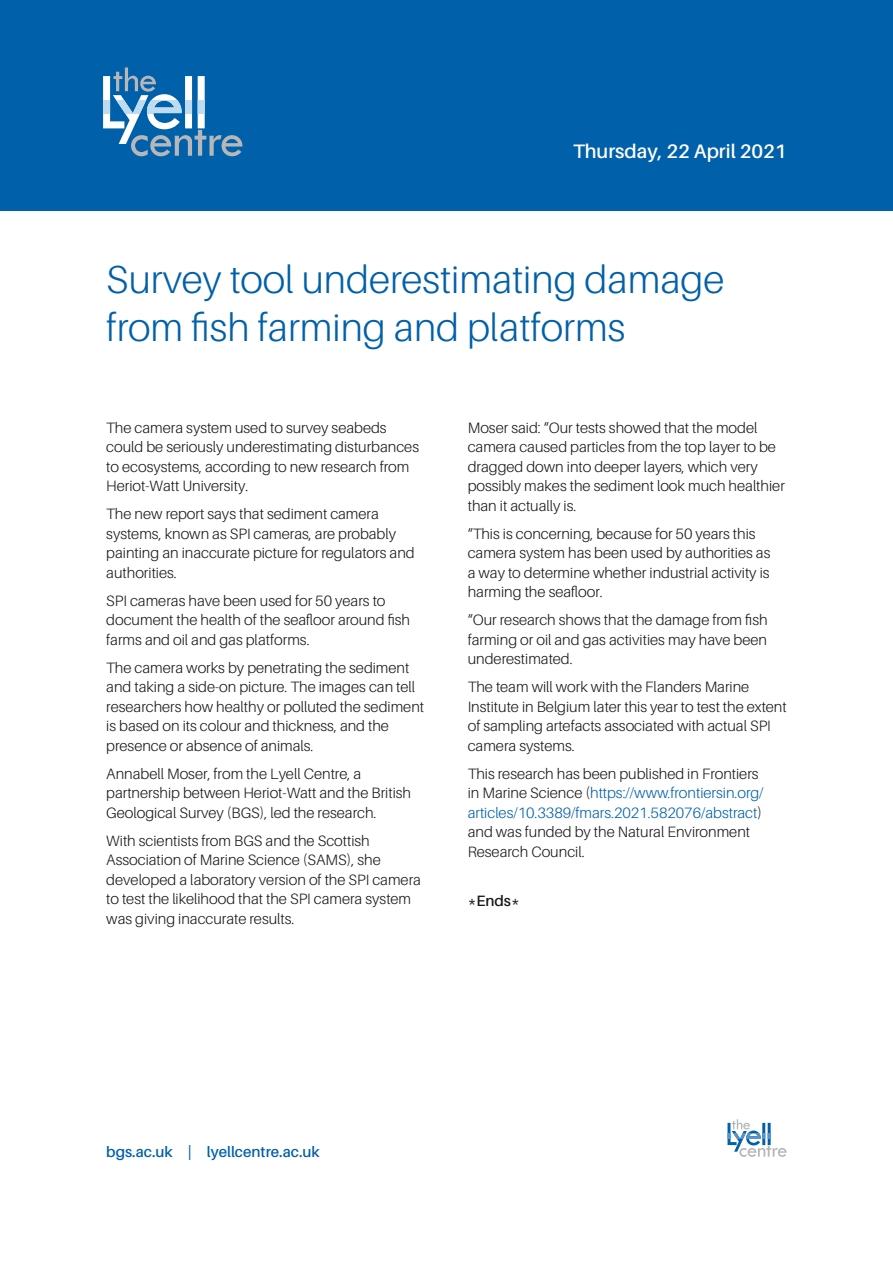
<style>
.page{position:relative;width:893px;height:1263px;background:#fff}
.page>*{position:absolute;margin:0;border:0;box-sizing:border-box;transform-origin:0 0}
.Statement_title_-_ea{font:300 39px/48px "Aileron";color:#0060a9}
.t1{font:600 19.5px "Aileron";color:#fff}
.t2{font:300 15px/19.5px "Aileron";color:#1a171c}
.t3{font:600 15px "Aileron";color:#0060a9}
.t4{font:600 15px "Aileron";color:#1a171c}
.s1{color:#0060a9}
</style>
<div class="page">
<div style="left:0;top:0;width:893px;height:210px;background:#0060a9"></div>
<svg style="left:103px;top:67px;width:139px;height:89px"></svg>
<svg style="left:727px;top:1119px;width:60px;height:38px"></svg>
<p class="t1" style="left:573px;top:140px;width:215px">Thursday, 22 April 2021</p>
<p class="Statement_title_-_ea" style="left:106px;top:256px;width:620px">Survey tool underestimating damage from fish farming and platforms</p>
<p class="t2" style="left:106px;top:418px;width:314px">The camera system used to survey seabeds could be seriously underestimating disturbances to ecosystems, according to new research from Heriot-Watt University.</p>
<p class="t2" style="left:106px;top:504px;width:310px">The new report says that sediment camera systems, known as SPI cameras, are probably painting an inaccurate picture for regulators and authorities.</p>
<p class="t2" style="left:106px;top:591px;width:305px">SPI cameras have been used for 50 years to document the health of the seafloor around fish farms and oil and gas platforms.</p>
<p class="t2" style="left:106px;top:658px;width:319px">The camera works by penetrating the sediment and taking a side-on picture. The images can tell researchers how healthy or polluted the sediment is based on its colour and thickness, and the presence or absence of animals.</p>
<p class="t2" style="left:106px;top:764px;width:306px">Annabell Moser, from the Lyell Centre, a partnership between Heriot-Watt and the British<br>Geological Survey (BGS), led the research.</p>
<p class="t2" style="left:106px;top:831px;width:316px">With scientists from BGS and the Scottish Association of Marine Science (SAMS), she developed a laboratory version of the SPI camera to test the likelihood that the SPI camera system was giving inaccurate results.</p>
<p class="t2" style="left:468px;top:418px;width:319px">Moser said: “Our tests showed that the model camera caused particles from the top layer to be dragged down into deeper layers, which very possibly makes the sediment look much healthier than it actually is.</p>
<p class="t2" style="left:468px;top:524px;width:304px">“This is concerning, because for 50 years this camera system has been used by authorities as a way to determine whether industrial activity is harming the seafloor.</p>
<p class="t2" style="left:468px;top:610px;width:301px;text-align:justify">“Our research shows that the damage from fish farming or oil and gas activities may have been underestimated.</p>
<p class="t2" style="left:468px;top:677px;width:320px">The team will work with the Flanders Marine Institute in Belgium later this year to test the extent of sampling artefacts associated with actual SPI camera systems.</p>
<p class="t2" style="left:468px;top:764px;width:297px">This research has been published in Frontiers in Marine Science (<span class="s1">https://www.frontiersin.org/ articles/10.3389/fmars.2021.582076/abstract</span>) and was funded by the Natural Environment Research Council.</p>
<p class="t4" style="left:468px;top:892px;width:54px">*Ends*</p>
<p class="t3" style="left:106px;top:1143px;width:215px">bgs.ac.uk | lyellcentre.ac.uk</p>
</div>
